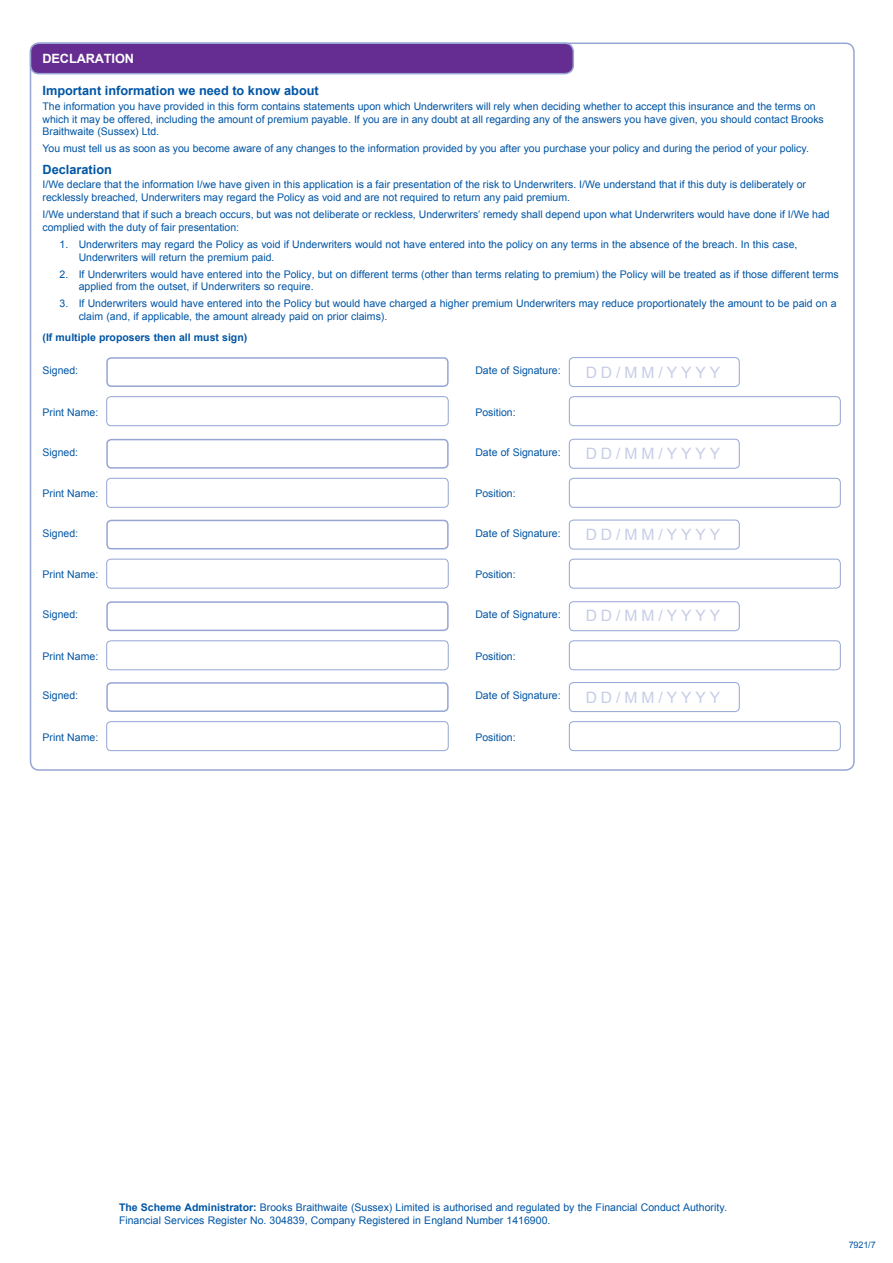
<style>
.page{position:relative;width:893px;height:1263px;background:#fff}
.page>*{position:absolute;margin:0;border:0;box-sizing:border-box;transform-origin:0 0}
.t1{font:15.6px "Arial";letter-spacing:.25em;color:#c6cde7}
.t2{font:700 12.75px "Arial";color:#0155a5}
.t3{font:700 12.75px "Arial";letter-spacing:-.01em;color:#fff}
.t4{font:10.5px/12.8px "Arial";color:#0155a5}
.t5{font:700 10.5px "Arial";color:#0155a5}
.t6{font:9px "Arial";color:#0155a5}
.s1{font-weight:700}
</style>
<div class="page">
<div style="left:31px;top:43px;width:542px;height:31px;background:#652d91;border-radius:9px"></div>
<div style="left:30px;top:43px;width:544px;height:31px;border:2px solid #96a5d3;border-radius:9px"></div>
<div style="left:106px;top:357px;width:343px;height:30px;border:2px solid #96a5d3;border-radius:4px"></div>
<div style="left:106px;top:396px;width:343px;height:30px;border:1px solid #96a5d3;border-radius:4px"></div>
<div style="left:106px;top:439px;width:343px;height:30px;border:2px solid #96a5d3;border-radius:4px"></div>
<div style="left:106px;top:478px;width:343px;height:30px;border:1px solid #96a5d3;border-radius:4px"></div>
<div style="left:106px;top:520px;width:343px;height:29px;border:2px solid #96a5d3;border-radius:4px"></div>
<div style="left:106px;top:559px;width:343px;height:29px;border:1px solid #96a5d3;border-radius:4px"></div>
<div style="left:569px;top:478px;width:272px;height:30px;border:1px solid #96a5d3;border-radius:4px"></div>
<div style="left:569px;top:357px;width:171px;height:30px;border:1px solid #96a5d3;border-radius:4px"></div>
<div style="left:569px;top:396px;width:272px;height:30px;border:1px solid #96a5d3;border-radius:4px"></div>
<div style="left:569px;top:520px;width:171px;height:29px;border:1px solid #96a5d3;border-radius:4px"></div>
<div style="left:569px;top:559px;width:272px;height:29px;border:1px solid #96a5d3;border-radius:4px"></div>
<div style="left:569px;top:439px;width:171px;height:30px;border:1px solid #96a5d3;border-radius:4px"></div>
<div style="left:106px;top:601px;width:343px;height:30px;border:2px solid #96a5d3;border-radius:4px"></div>
<div style="left:106px;top:640px;width:343px;height:30px;border:1px solid #96a5d3;border-radius:4px"></div>
<div style="left:106px;top:682px;width:343px;height:30px;border:2px solid #96a5d3;border-radius:4px"></div>
<div style="left:106px;top:721px;width:343px;height:30px;border:1px solid #96a5d3;border-radius:4px"></div>
<div style="left:569px;top:640px;width:272px;height:30px;border:1px solid #96a5d3;border-radius:4px"></div>
<div style="left:569px;top:682px;width:171px;height:30px;border:1px solid #96a5d3;border-radius:4px"></div>
<div style="left:569px;top:721px;width:272px;height:30px;border:1px solid #96a5d3;border-radius:4px"></div>
<div style="left:569px;top:601px;width:171px;height:30px;border:1px solid #96a5d3;border-radius:4px"></div>
<p class="t3" style="left:43px;top:51px;width:93px">DECLARATION</p>
<p class="t2" style="left:43px;top:83px;width:278px">Important information we need to know about</p>
<p class="t4" style="left:43px;top:100px;width:783px">The information you have provided in this form contains statements upon which Underwriters will rely when deciding whether to accept this insurance and the terms on which it may be offered, including the amount of premium payable. If you are in any doubt at all regarding any of the answers you have given, you should contact Brooks<br>Braithwaite (Sussex) Ltd.</p>
<p class="t4" style="left:43px;top:142px;width:768px">You must tell us as soon as you become aware of any changes to the information provided by you after you purchase your policy and during the period of your policy.</p>
<p class="t2" style="left:43px;top:162px;width:71px">Declaration</p>
<p class="t4" style="left:43px;top:178px;width:765px">I/We declare that the information I/we have given in this application is a fair presentation of the risk to Underwriters. I/We understand that if this duty is deliberately or recklessly breached, Underwriters may regard the Policy as void and are not required to return any paid premium.</p>
<p class="t4" style="left:43px;top:208px;width:789px">I/We understand that if such a breach occurs, but was not deliberate or reckless, Underwriters’ remedy shall depend upon what Underwriters would have done if I/We had complied with the duty of fair presentation:</p>
<p class="t4" style="left:79px;top:238px;width:720px;text-indent:-19px">1. Underwriters may regard the Policy as void if Underwriters would not have entered into the policy on any terms in the absence of the breach. In this case,<br>Underwriters will return the premium paid.</p>
<p class="t4" style="left:79px;top:268px;width:762px;text-indent:-19px">2. If Underwriters would have entered into the Policy, but on different terms (other than terms relating to premium) the Policy will be treated as if those different terms applied from the outset, if Underwriters so require.</p>
<p class="t4" style="left:79px;top:297px;width:759px;text-indent:-19px">3. If Underwriters would have entered into the Policy but would have charged a higher premium Underwriters may reduce proportionately the amount to be paid on a claim (and, if applicable, the amount already paid on prior claims).</p>
<p class="t5" style="left:43px;top:332px;width:206px">(If multiple proposers then all must sign)</p>
<p class="t4" style="left:43px;top:364px;width:37px">Signed:</p>
<p class="t4" style="left:43px;top:406px;width:57px">Print Name:</p>
<p class="t4" style="left:43px;top:445px;width:37px">Signed:</p>
<p class="t4" style="left:43px;top:487px;width:57px">Print Name:</p>
<p class="t4" style="left:43px;top:527px;width:37px">Signed:</p>
<p class="t4" style="left:43px;top:568px;width:57px">Print Name:</p>
<p class="t4" style="left:43px;top:608px;width:37px">Signed:</p>
<p class="t4" style="left:43px;top:649px;width:57px">Print Name:</p>
<p class="t4" style="left:43px;top:689px;width:37px">Signed:</p>
<p class="t4" style="left:43px;top:731px;width:57px">Print Name:</p>
<p class="t4" style="left:475px;top:364px;width:87px">Date of Signature:</p>
<p class="t4" style="left:475px;top:406px;width:42px">Position:</p>
<p class="t4" style="left:475px;top:445px;width:87px">Date of Signature:</p>
<p class="t4" style="left:475px;top:487px;width:42px">Position:</p>
<p class="t4" style="left:475px;top:527px;width:87px">Date of Signature:</p>
<p class="t4" style="left:475px;top:568px;width:42px">Position:</p>
<p class="t4" style="left:475px;top:608px;width:87px">Date of Signature:</p>
<p class="t4" style="left:475px;top:649px;width:42px">Position:</p>
<p class="t4" style="left:475px;top:689px;width:87px">Date of Signature:</p>
<p class="t4" style="left:475px;top:731px;width:42px">Position:</p>
<h1 class="t1" style="left:586px;top:363px;width:136px">DD/MM/YYYY</h1>
<h1 class="t1" style="left:586px;top:444px;width:136px">DD/MM/YYYY</h1>
<h1 class="t1" style="left:586px;top:526px;width:136px">DD/MM/YYYY</h1>
<h1 class="t1" style="left:586px;top:607px;width:136px">DD/MM/YYYY</h1>
<h1 class="t1" style="left:586px;top:688px;width:136px">DD/MM/YYYY</h1>
<p class="t4" style="left:119px;top:1201px;width:610px"><span class="s1">The Scheme Administrator:</span> Brooks Braithwaite (Sussex) Limited is authorised and regulated by the Financial Conduct Authority.<br>Financial Services Register No. 304839, Company Registered in England Number 1416900.</p>
<p class="t6" style="left:849px;top:1240px;width:28px">7921/7</p>
</div>
